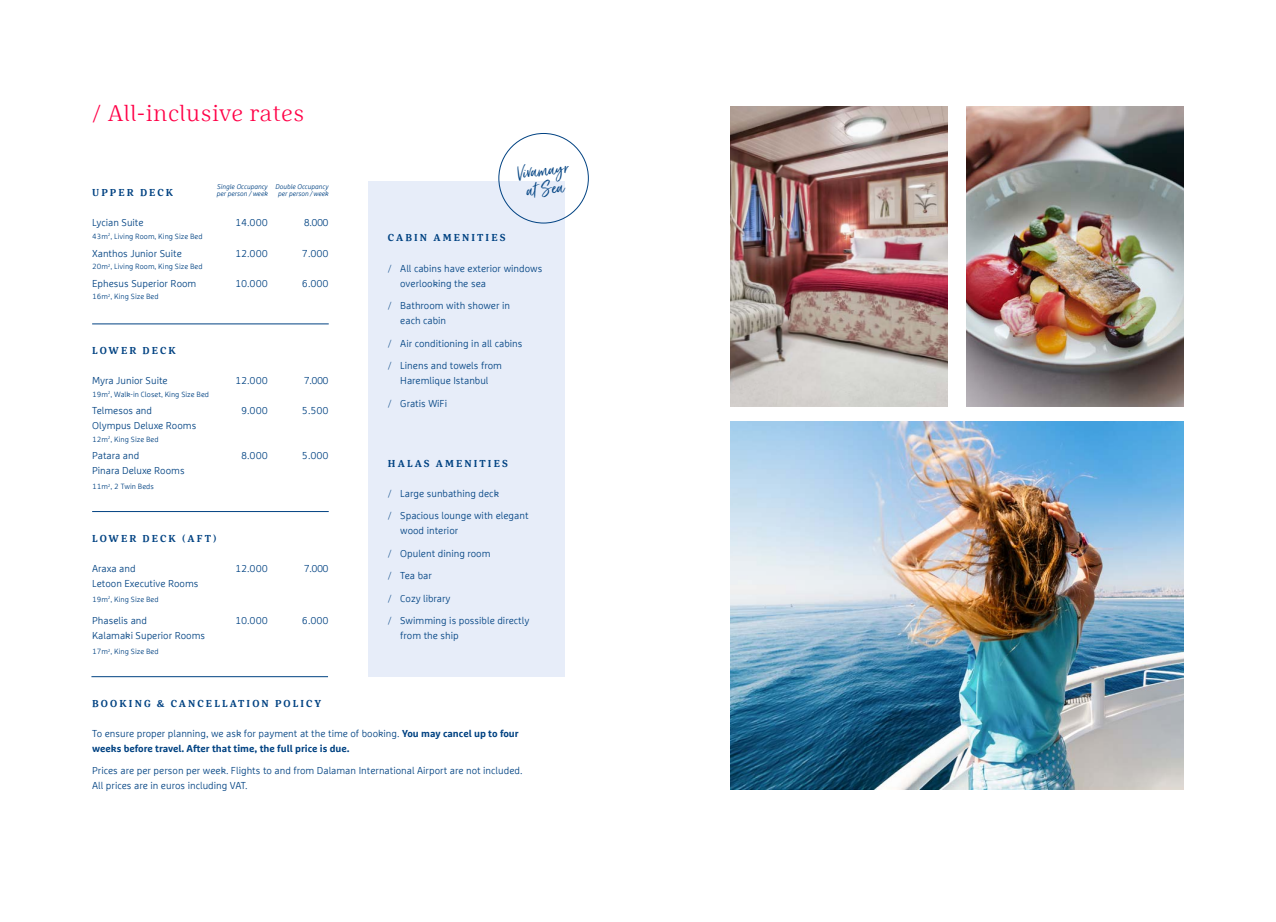
<style>
.page{position:relative;width:1276px;height:922px;background:#fff}
.page>*{position:absolute;margin:0;border:0;box-sizing:border-box;transform-origin:0 0}
.t1{font:300 22.5px "Marselis Serif Pro";letter-spacing:.02em;color:#ff0047}
.t2{font:22.5px/18.8px "Just Lovely";color:#004282}
.t3{font:300 10px/15px "Marselis Pro";color:#004282}
.t4{font:700 10px/15px "Marselis Pro";color:#004282}
.t5{font:700 10px "Marselis Serif Pro";letter-spacing:.21em;color:#004282}
.t6{font:300 7.5px "Marselis Pro";color:#004282}
.t7{font:italic 300 6.88px/7.5px "Marselis Pro";color:#004282}
.s1{font-family:"Marselis Serif Pro"}
.s2{font-weight:300}
</style>
<div class="page">
<img style="left:730px;top:106px;width:217px;height:300px">
<img style="left:966px;top:106px;width:217px;height:301px">
<img style="left:730px;top:421px;width:453px;height:368px">
<div style="left:368px;top:181px;width:197px;height:495px;background:#e7edf9"></div>
<hr style="left:92px;top:323px;width:237px;height:1px;background:#004282">
<hr style="left:92px;top:511px;width:237px;height:1px;background:#004282">
<hr style="left:91px;top:676px;width:237px;height:1px;background:#004282">
<h1 class="t1" style="left:92px;top:100px;width:213px">/ All-inclusive rates</h1>
<p class="t7" style="left:217px;top:183px;width:53px">Single Occupancy per person / week</p>
<p class="t7" style="left:275px;top:183px;width:55px;text-align:center">Double Occupancy per person / week</p>
<p class="t5" style="left:92px;top:187px;width:83px">UPPER DECK</p>
<p class="t3" style="left:92px;top:215px;width:53px">Lycian Suite</p>
<p class="t3" style="left:235px;top:215px;width:34px">14.000</p>
<p class="t3" style="left:304px;top:215px;width:26px">8.000</p>
<p class="t6" style="left:92px;top:232px;width:112px">43m<sup>2</sup>, Living Room, King Size Bed</p>
<p class="t3" style="left:92px;top:245px;width:91px">Xanthos Junior Suite</p>
<p class="t3" style="left:235px;top:245px;width:34px">12.000</p>
<p class="t3" style="left:302px;top:245px;width:28px">7.000</p>
<p class="t6" style="left:92px;top:262px;width:112px">20m<sup>2</sup>, Living Room, King Size Bed</p>
<p class="t3" style="left:92px;top:275px;width:106px">Ephesus Superior Room</p>
<p class="t3" style="left:235px;top:275px;width:34px">10.000</p>
<p class="t3" style="left:302px;top:275px;width:28px">6.000</p>
<p class="t6" style="left:92px;top:292px;width:68px">16m<sup>2</sup>, King Size Bed</p>
<p class="t5" style="left:92px;top:344px;width:85px">LOWER DECK</p>
<p class="t3" style="left:92px;top:373px;width:77px">Myra Junior Suite</p>
<p class="t3" style="left:235px;top:373px;width:34px">12.000</p>
<p class="t3" style="left:304px;top:373px;width:26px">7.000</p>
<p class="t6" style="left:92px;top:389px;width:118px">19m<sup>2</sup>, Walk-in Closet, King Size Bed</p>
<p class="t3" style="left:92px;top:403px;width:61px">Telmesos and</p>
<p class="t3" style="left:241px;top:403px;width:28px">9.000</p>
<p class="t3" style="left:302px;top:403px;width:28px">5.500</p>
<p class="t3" style="left:92px;top:418px;width:106px">Olympus Deluxe Rooms</p>
<p class="t6" style="left:92px;top:434px;width:68px">12m<sup>2</sup>, King Size Bed</p>
<p class="t3" style="left:92px;top:448px;width:49px">Patara and</p>
<p class="t3" style="left:241px;top:448px;width:28px">8.000</p>
<p class="t3" style="left:302px;top:448px;width:28px">5.000</p>
<p class="t3" style="left:92px;top:463px;width:94px">Pinara Deluxe Rooms</p>
<p class="t6" style="left:92px;top:482px;width:63px">11m<sup>2</sup>, 2 Twin Beds</p>
<p class="t5" style="left:92px;top:532px;width:126px">LOWER DECK (AFT)</p>
<p class="t3" style="left:92px;top:560px;width:45px">Araxa and</p>
<p class="t3" style="left:235px;top:560px;width:34px">12.000</p>
<p class="t3" style="left:304px;top:560px;width:26px">7.000</p>
<p class="t3" style="left:92px;top:575px;width:108px">Letoon Executive Rooms</p>
<p class="t6" style="left:92px;top:594px;width:68px">19m<sup>2</sup>, King Size Bed</p>
<p class="t3" style="left:92px;top:613px;width:56px">Phaselis and</p>
<p class="t3" style="left:235px;top:613px;width:34px">10.000</p>
<p class="t3" style="left:302px;top:613px;width:28px">6.000</p>
<p class="t3" style="left:92px;top:628px;width:115px">Kalamaki Superior Rooms</p>
<p class="t6" style="left:92px;top:647px;width:68px">17m<sup>2</sup>, King Size Bed</p>
<h1 class="t2" style="left:516px;top:165px;width:53px;rotate:-7deg">Vivamayr at Sea</h1>
<p class="t5" style="left:388px;top:232px;width:119px">CABIN AMENITIES</p>
<p class="t3" style="left:400px;top:260px;width:144px;text-indent:-12px"><span class="s1">/</span> All cabins have exterior windows overlooking the sea</p>
<p class="t3" style="left:400px;top:298px;width:111px;text-indent:-12px"><span class="s1">/</span> Bathroom with shower in each cabin</p>
<p class="t3" style="left:388px;top:335px;width:136px"><span class="s1">/</span> Air conditioning in all cabins</p>
<p class="t3" style="left:388px;top:358px;width:116px;text-align:center"><span class="s1">/</span> Linens and towels from<br>Haremlique Istanbul</p>
<p class="t3" style="left:388px;top:395px;width:61px"><span class="s1">/</span> Gratis WiFi</p>
<p class="t5" style="left:388px;top:457px;width:121px">HALAS AMENITIES</p>
<p class="t3" style="left:388px;top:485px;width:113px"><span class="s1">/</span> Large sunbathing deck</p>
<p class="t3" style="left:400px;top:508px;width:130px;text-indent:-12px"><span class="s1">/</span> Spacious lounge with elegant wood interior</p>
<p class="t3" style="left:388px;top:545px;width:104px"><span class="s1">/</span> Opulent dining room</p>
<p class="t3" style="left:388px;top:568px;width:46px"><span class="s1">/</span> Tea bar</p>
<p class="t3" style="left:388px;top:590px;width:64px"><span class="s1">/</span> Cozy library</p>
<p class="t3" style="left:400px;top:613px;width:131px;text-indent:-12px"><span class="s1">/</span> Swimming is possible directly from the ship</p>
<p class="t5" style="left:92px;top:697px;width:231px">BOOKING &amp; CANCELLATION POLICY</p>
<p class="t4" style="left:92px;top:725px;width:428px"><span class="s2">To ensure proper planning, we ask for payment at the time of booking.</span> You may cancel up to four weeks before travel. After that time, the full price is due.</p>
<p class="t3" style="left:92px;top:763px;width:432px">Prices are per person per week. Flights to and from Dalaman International Airport are not included.<br>All prices are in euros including VAT.</p>
</div>
